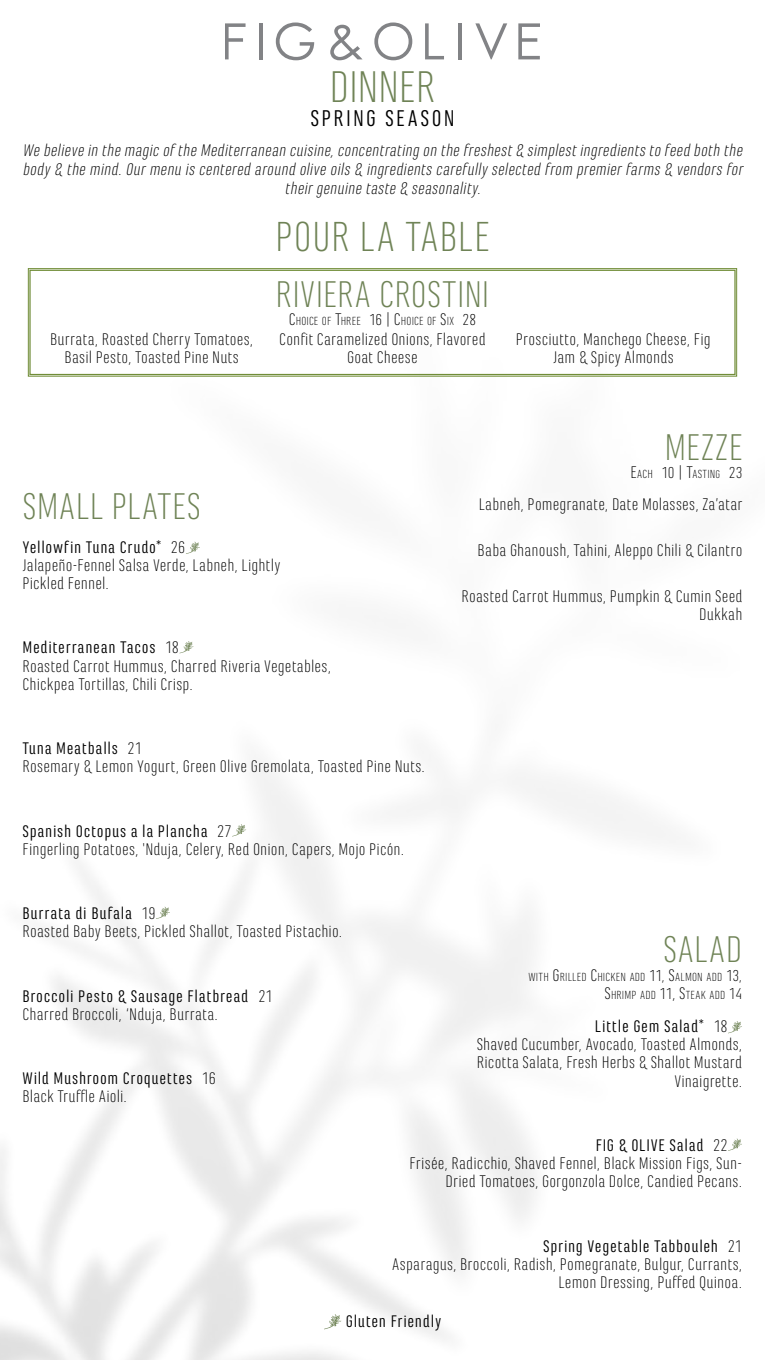
<style>
.page{position:relative;width:765px;height:1360px;background:#fff}
.page>*{position:absolute;margin:0;border:0;box-sizing:border-box;transform-origin:0 0}
.Center_Section_Name{font:300 46.25px "Marianina FY";letter-spacing:-.01em;color:#6f8356}
.Center_Section_Name-2{font:300 43.75px "Marianina FY";letter-spacing:.01em;color:#6f8356}
.Section_Span{font:300 38.75px "Marianina FY";letter-spacing:.01em;color:#6f8356}
.Section_Span_Right{font:300 38.75px "Marianina FY";letter-spacing:.015em;color:#6f8356}
.Center_Section_Name-3{font:23.75px "Marianina FY";letter-spacing:.1em;color:#000}
.Item_Desc{font:300 17.5px/18.1px "Marianina FY";letter-spacing:.01em;color:#000}
.Item_Desc_Right{font:300 17.5px/18.1px "Marianina FY";letter-spacing:.01em;color:#000;text-align:center}
.Body_Text_Center{font:italic 300 17.5px/18.8px "Marianina FY";letter-spacing:.03em;color:#000;text-align:center}
.Item_Desc_Right_Tight{font:300 17.5px/18.1px "Marianina FY";letter-spacing:.01em;color:#000;text-align:right}
.Item_Desc-2{font:17.5px/18.1px "Marianina FY";letter-spacing:.04em;color:#000}
.Item_Desc_Right-2{font:17.5px "Marianina FY";letter-spacing:.045em;color:#000}
.Item_Desc_Tight{font:17.5px "Marianina FY";letter-spacing:.035em;color:#000}
.Section_Span_Right-2{font:300 12.25px/18.1px "Marianina FY";letter-spacing:.02em;color:#000;text-align:right}
.s1{font-size:17.5px}
.s2{font-size:16.5px}
.s3{font-weight:400}
.s4{font-weight:300}
.s5{font-size:11.5px}
</style>
<div class="page">
<svg style="left:225px;top:23px;width:21px;height:36px"></svg>
<hr style="left:259px;top:23px;width:4px;height:36px;background:#828386">
<svg style="left:276px;top:23px;width:38px;height:37px"></svg>
<svg style="left:330px;top:25px;width:33px;height:35px"></svg>
<svg style="left:374px;top:23px;width:38px;height:37px"></svg>
<svg style="left:425px;top:23px;width:19px;height:36px"></svg>
<hr style="left:458px;top:23px;width:3px;height:36px;background:#828386">
<svg style="left:475px;top:23px;width:32px;height:36px"></svg>
<svg style="left:518px;top:23px;width:22px;height:36px"></svg>
<svg style="left:728px;top:1021px;width:14px;height:12px"></svg>
<svg style="left:728px;top:1138px;width:14px;height:13px"></svg>
<svg style="left:28px;top:268px;width:709px;height:109px"></svg>
<div style="left:29px;top:270px;width:707px;height:105px;border:1px solid #718d38"></div>
<svg style="left:186px;top:542px;width:14px;height:12px"></svg>
<svg style="left:179px;top:641px;width:15px;height:12px"></svg>
<svg style="left:232px;top:824px;width:14px;height:12px"></svg>
<svg style="left:156px;top:907px;width:14px;height:12px"></svg>
<svg style="left:324px;top:1314px;width:17px;height:15px"></svg>
<p class="Center_Section_Name" style="left:330px;top:62px;width:107px">DINNER</p>
<p class="Center_Section_Name-3" style="left:310px;top:105px;width:146px">SPRING SEASON</p>
<p class="Body_Text_Center" style="left:22px;top:141px;width:725px">We believe in the magic of the Mediterranean cuisine,concentrating on the freshest&amp; simplestingredients to feed both the body &amp; the mind.Ourmenu is centered around olive oils &amp; ingredients carefully selected from premierfarms &amp; vendors for theirgenuine taste &amp; seasonality.</p>
<p class="Center_Section_Name-2" style="left:275px;top:212px;width:216px">POUR LA TABLE</p>
<h3 class="Section_Span" style="left:276px;top:273px;width:215px">RIVIERA CROSTINI</h3>
<p class="Section_Span_Right-2" style="left:289px;top:312px;width:189px"><span class="s1">C</span>HOICE OF <span class="s1">T</span>HREE <span class="s2">16 |</span> <span class="s1">C</span>HOICE OF <span class="s1">S</span>IX <span class="s2">28</span></p>
<p class="Item_Desc_Right" style="left:50px;top:330px;width:205px">Burrata, Roasted Cherry Tomatoes,<br>Basil Pesto, Toasted Pine Nuts</p>
<p class="Item_Desc_Right" style="left:279px;top:330px;width:208px">Confit Caramelized Onions, Flavored<br>Goat Cheese</p>
<p class="Item_Desc_Right" style="left:516px;top:330px;width:196px">Prosciutto, Manchego Cheese, Fig<br>Jam &amp; Spicy Almonds</p>
<p class="Section_Span" style="left:22px;top:485px;width:180px">SMALL PLATES</p>
<p class="Item_Desc" style="left:22px;top:538px;width:260px"><span class="s3">Yellowfin Tuna Crudo*</span> 26<br>Jalapeño-Fennel Salsa Verde, Labneh, Lightly<br>Pickled Fennel.</p>
<p class="Item_Desc" style="left:22px;top:639px;width:310px"><span class="s3">Mediterranean Tacos</span> 18<br>Roasted Carrot Hummus, Charred Riveria Vegetables,<br>Chickpea Tortillas, Chili Crisp.</p>
<p class="Item_Desc" style="left:22px;top:739px;width:404px"><span class="s3">Tuna Meatballs</span> 21<br>Rosemary &amp; Lemon Yogurt, Green Olive Gremolata, Toasted Pine Nuts.</p>
<p class="Item_Desc" style="left:22px;top:822px;width:383px"><span class="s3">Spanish Octopus a la Plancha</span> 27<br>Fingerling Potatoes, 'Nduja, Celery, Red Onion, Capers, Mojo Picón.</p>
<p class="Item_Desc" style="left:22px;top:904px;width:321px"><span class="s3">Burrata di Bufala</span> 19<br>Roasted Baby Beets, Pickled Shallot, Toasted Pistachio.</p>
<p class="Item_Desc" style="left:22px;top:987px;width:252px"><span class="s3">Broccoli Pesto &amp; Sausage Flatbread</span> 21<br>Charred Broccoli, ‘Nduja, Burrata.</p>
<p class="Item_Desc-2" style="left:22px;top:1069px;width:195px">Wild Mushroom Croquettes <span class="s4">16<br>Black Truffle Aioli.</span></p>
<p class="Section_Span_Right" style="left:664px;top:426px;width:80px">MEZZE</p>
<p class="Section_Span_Right-2" style="left:630px;top:465px;width:114px"><span class="s1">E</span>ACH <span class="s2">10 |</span> <span class="s1">T</span>ASTIN<span class="s5">G</span> <span class="s2">23</span></p>
<p class="Item_Desc_Right_Tight" style="left:479px;top:495px;width:265px">Labneh, Pomegranate, Date Molasses, Za’atar</p>
<p class="Item_Desc_Right_Tight" style="left:478px;top:541px;width:266px">Baba Ghanoush, Tahini, Aleppo Chili &amp; Cilantro</p>
<p class="Item_Desc_Right_Tight" style="left:462px;top:587px;width:282px">Roasted Carrot Hummus, Pumpkin &amp; Cumin Seed<br>Dukkah</p>
<p class="Section_Span_Right" style="left:663px;top:929px;width:81px">SALAD</p>
<p class="Section_Span_Right-2" style="left:528px;top:967px;width:215px">WITH <span class="s1">G</span>RILLED <span class="s1">C</span>HICKEN ADD <span class="s2">11,</span> <span class="s1">S</span>ALMON ADD <span class="s2">13,<br></span><span class="s1">S</span>HRIMP ADD <span class="s2">11</span><span class="s1">, S</span>TEAK ADD <span class="s2">14</span></p>
<p class="Item_Desc_Right-2" style="left:595px;top:1017px;width:134px">Little Gem Salad* <span class="s4">18</span></p>
<p class="Item_Desc_Right" style="left:477px;top:1035px;width:267px">Shaved Cucumber, Avocado, Toasted Almonds,</p>
<p class="Item_Desc_Right" style="left:477px;top:1053px;width:267px">Ricotta Salata, Fresh Herbs &amp; Shallot Mustard</p>
<p class="Item_Desc_Right" style="left:674px;top:1072px;width:69px">Vinaigrette.</p>
<p class="Item_Desc_Right-2" style="left:596px;top:1135px;width:133px">FIG &amp; OLIVE Salad <span class="s4">22</span></p>
<p class="Item_Desc_Right" style="left:410px;top:1154px;width:334px">Frisée, Radicchio, Shaved Fennel, Black Mission Figs, Sun-</p>
<p class="Item_Desc_Right" style="left:446px;top:1172px;width:298px">Dried Tomatoes, Gorgonzola Dolce, Candied Pecans.</p>
<p class="Item_Desc_Right" style="left:392px;top:1237px;width:351px;text-align:right"><span class="s3">Spring Vegetable Tabbouleh</span> 21<br>Asparagus, Broccoli, Radish, Pomegranate, Bulgur, Currants,<br>Lemon Dressing, Puffed Quinoa.</p>
<p class="Item_Desc_Tight" style="left:346px;top:1312px;width:97px">Gluten Friendly</p>
</div>
